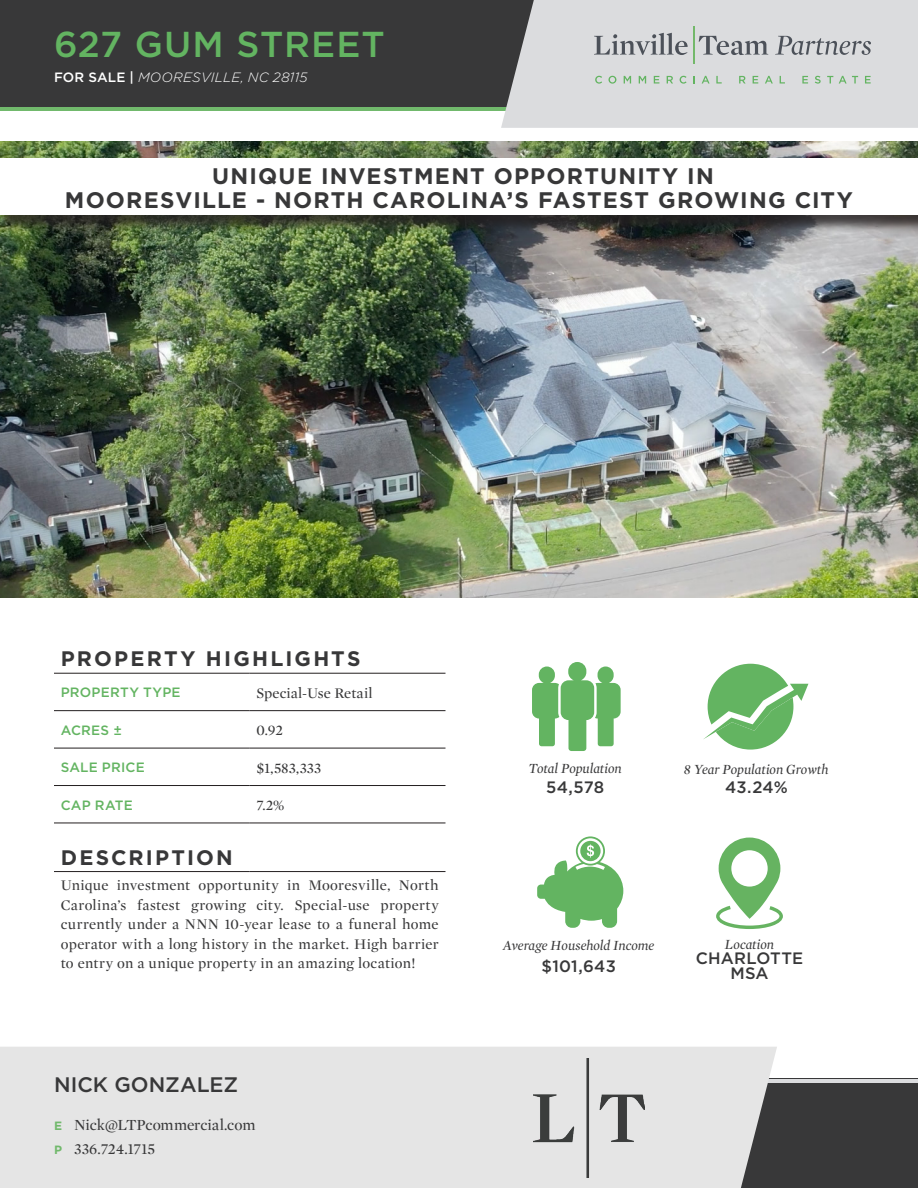
<style>
.page{position:relative;width:918px;height:1188px;background:#fff}
.page>*{position:absolute;margin:0;border:0;box-sizing:border-box;transform-origin:0 0}
.t1{font:500 36px "Gotham";letter-spacing:.03em;color:#63b461}
.t2{font:700 22.5px "Gotham";letter-spacing:.055em;color:#383839}
.t3{font:700 21px "Gotham";letter-spacing:.105em;color:#383839}
.t4{font:500 21px "Gotham";color:#383839}
.t5{font:500 16.5px/15px "Gotham";letter-spacing:.01em;color:#383839;text-align:center}
.t6{font:15.75px/24px "Mercury Display";letter-spacing:-.005em;color:#383839}
.t7{font:15px/19.5px "Mercury Display";letter-spacing:.015em;color:#383839;text-align:justify}
.t8{font:italic 14.25px "Mercury Display";color:#383839}
.t9{font:500 13.5px "Gotham";letter-spacing:.015em;color:#63b461}
.t10{font:italic 300 13.5px "Gotham";letter-spacing:.02em;color:#fff}
.s1{font-weight:500;font-style:normal}
.s2{font-family:"Gotham";font-weight:700;font-size:12px;color:#71b96c}
</style>
<div class="page">
<div style="left:0;top:1079px;width:918px;height:109px;background:#383839"></div>
<div style="left:0;top:0;width:918px;height:110px;background:#383839"></div>
<hr style="left:0;top:107px;width:918px;height:3px;background:#71b96c">
<div style="left:501px;top:0;width:417px;height:128px;background:#dbdcde"></div>
<svg style="left:594px;top:33px;width:94px;height:22px;background:#b1b3b7"></svg>
<hr style="left:693px;top:26px;width:1px;height:38px;background:#73b86a">
<svg style="left:699px;top:36px;width:69px;height:19px"></svg>
<svg style="left:775px;top:36px;width:96px;height:19px;background:#b5b7ba"></svg>
<svg style="left:595px;top:76px;width:7px;height:8px"></svg>
<svg style="left:608px;top:76px;width:8px;height:8px"></svg>
<svg style="left:624px;top:76px;width:7px;height:8px"></svg>
<svg style="left:639px;top:76px;width:7px;height:8px"></svg>
<svg style="left:654px;top:76px;width:5px;height:8px"></svg>
<svg style="left:667px;top:76px;width:6px;height:8px"></svg>
<svg style="left:680px;top:76px;width:7px;height:8px"></svg>
<svg style="left:693px;top:76px;width:2px;height:8px"></svg>
<svg style="left:702px;top:76px;width:8px;height:8px"></svg>
<svg style="left:716px;top:76px;width:6px;height:8px"></svg>
<svg style="left:739px;top:76px;width:7px;height:8px"></svg>
<svg style="left:753px;top:76px;width:5px;height:8px"></svg>
<svg style="left:765px;top:76px;width:8px;height:8px"></svg>
<svg style="left:780px;top:76px;width:5px;height:8px"></svg>
<svg style="left:802px;top:76px;width:6px;height:8px"></svg>
<svg style="left:815px;top:76px;width:6px;height:8px"></svg>
<svg style="left:827px;top:76px;width:6px;height:8px"></svg>
<svg style="left:839px;top:76px;width:19px;height:8px"></svg>
<svg style="left:865px;top:76px;width:6px;height:8px"></svg>
<hr style="left:0;top:1079px;width:918px;height:3px;background:#dbdcde">
<div style="left:0;top:1047px;width:777px;height:141px;background:#e5e5e5"></div>
<img style="left:0;top:142px;width:918px;height:455px">
<img style="left:534px;top:1058px;width:111px;height:120px">
<hr style="left:54px;top:710px;width:196px;height:1px;background:#231f20">
<hr style="left:250px;top:710px;width:196px;height:1px;background:#231f20">
<hr style="left:54px;top:748px;width:196px;height:1px;background:#231f20">
<hr style="left:250px;top:748px;width:196px;height:1px;background:#231f20">
<hr style="left:54px;top:785px;width:196px;height:1px;background:#231f20">
<hr style="left:250px;top:785px;width:196px;height:1px;background:#231f20">
<hr style="left:54px;top:823px;width:196px;height:1px;background:#231f20">
<hr style="left:250px;top:823px;width:196px;height:1px;background:#231f20">
<hr style="left:54px;top:673px;width:196px;height:1px;background:#231f20">
<hr style="left:250px;top:673px;width:196px;height:1px;background:#231f20">
<hr style="left:54px;top:871px;width:196px;height:1px;background:#231f20">
<hr style="left:250px;top:871px;width:196px;height:1px;background:#231f20">
<div style="left:0;top:161px;width:918px;height:72px;background:#231f20;opacity:.8"></div>
<div style="left:0;top:158px;width:918px;height:56px;background:#fff"></div>
<svg style="left:532px;top:662px;width:89px;height:89px"></svg>
<svg style="left:537px;top:836px;width:86px;height:92px"></svg>
<svg style="left:704px;top:664px;width:104px;height:86px"></svg>
<svg style="left:716px;top:838px;width:67px;height:91px"></svg>
<h1 class="t1" style="left:54px;top:20px;width:332px">627 GUM STREET</h1>
<p class="t10" style="left:54px;top:68px;width:255px"><span class="s1">FOR SALE |</span> MOORESVILLE, NC 28115</p>
<p class="t2" style="left:212px;top:161px;width:503px">UNIQUE INVESTMENT OPPORTUNITY IN</p>
<p class="t2" style="left:65px;top:185px;width:790px">MOORESVILLE - NORTH CAROLINA’S FASTEST GROWING CITY</p>
<p class="t3" style="left:61px;top:645px;width:301px">PROPERTY HIGHLIGHTS</p>
<p class="t9" style="left:61px;top:684px;width:121px">PROPERTY TYPE</p>
<p class="t7" style="left:256px;top:683px;width:117px">Special-Use Retail</p>
<p class="t9" style="left:61px;top:721px;width:63px">ACRES ±</p>
<p class="t7" style="left:256px;top:720px;width:28px">0.92</p>
<p class="t9" style="left:61px;top:759px;width:86px">SALE PRICE</p>
<p class="t7" style="left:256px;top:758px;width:66px">$1,583,333</p>
<p class="t9" style="left:61px;top:796px;width:74px">CAP RATE</p>
<p class="t7" style="left:256px;top:795px;width:29px">7.2%</p>
<p class="t3" style="left:61px;top:843px;width:174px">DESCRIPTION</p>
<p class="t7" style="left:61px;top:875px;width:380px">Unique investment opportunity in Mooresville, North Carolina’s fastest growing city. Special-use property currently under a NNN 10-year lease to a funeral home operator with a long history in the market. High barrier to entry on a unique property in an amazing location!</p>
<p class="t4" style="left:54px;top:1071px;width:186px">NICK GONZALEZ</p>
<p class="t6" style="left:54px;top:1112px;width:203px"><span class="s2">E</span> Nick@LTPcommercial.com<br><span class="s2">P</span> 336.724.1715</p>
<p class="t8" style="left:529px;top:759px;width:95px">Total Population</p>
<p class="t5" style="left:546px;top:779px;width:60px">54,578</p>
<p class="t8" style="left:684px;top:759px;width:146px">8 Year Population Growth</p>
<p class="t5" style="left:725px;top:780px;width:64px">43.24%</p>
<p class="t8" style="left:503px;top:935px;width:153px">Average Household Income</p>
<p class="t5" style="left:542px;top:959px;width:76px">$101,643</p>
<p class="t8" style="left:725px;top:934px;width:51px">Location</p>
<p class="t5" style="left:696px;top:950px;width:109px">CHARLOTTE<br>MSA</p>
</div>
